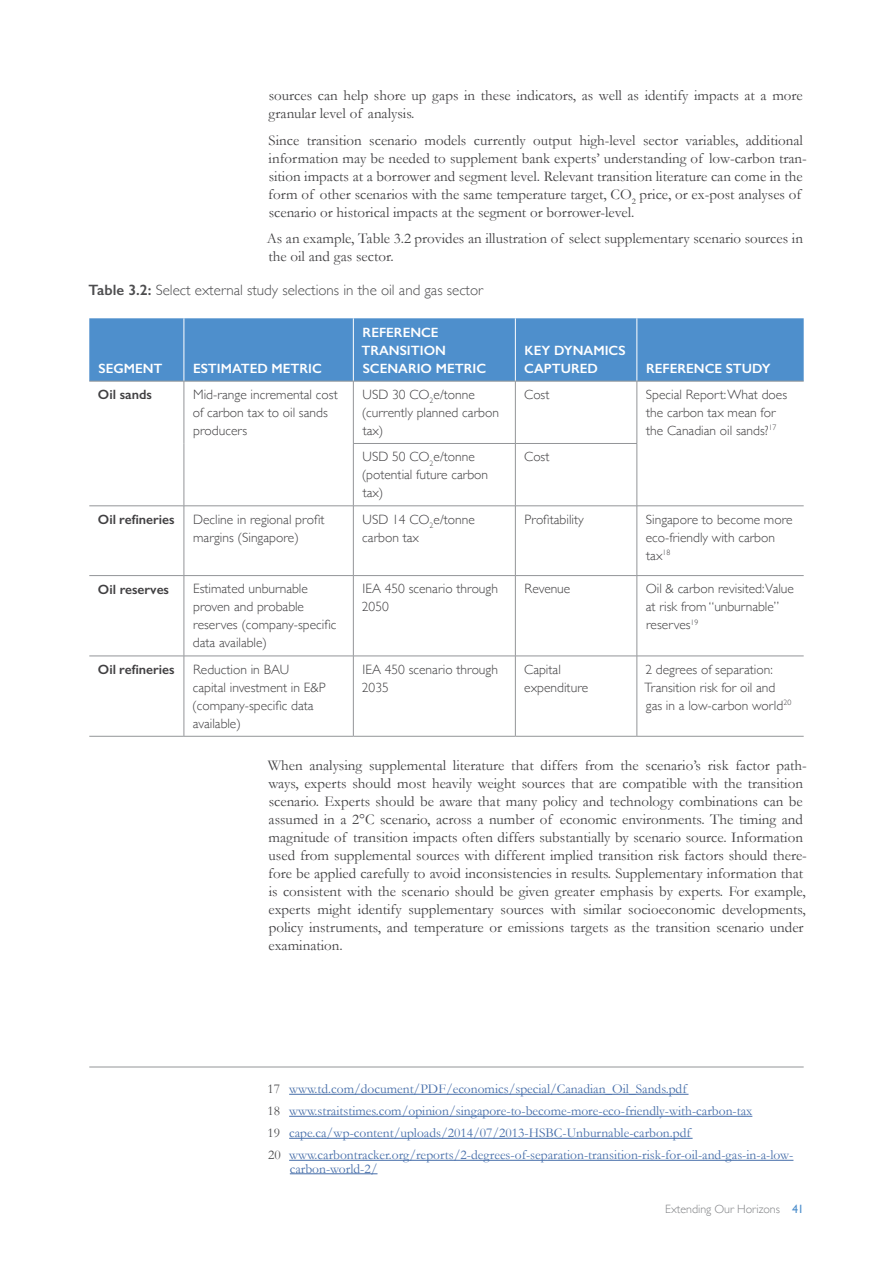
<style>
.page{position:relative;width:893px;height:1263px;background:#fff}
.page>*{position:absolute;margin:0;border:0;box-sizing:border-box;transform-origin:0 0}
.t1{font:15px/18px "Garamond";color:#414042}
.t2{font:300 15px "Gill Sans";color:#4d4d4f}
.t3{font:300 13.5px/18px "Gill Sans";color:#414042}
.t4{font:13.5px/22px "Garamond";color:#456da9}
.t5{font:600 13.5px/18px "Gill Sans";color:#fff}
.t6{font:600 13.5px "Gill Sans";color:#414042}
.t7{font:300 12px "Gill Sans";color:#808285}
.s1{font-weight:600}
.s2{color:#4d4d4f}
.s3{font-weight:400;color:#4e8fcc}
</style>
<div class="page">
<div style="left:89px;top:318px;width:715px;height:63px;background:#4e8fcc"></div>
<hr style="left:184px;top:318px;width:1px;height:63px;background:#fff">
<hr style="left:353px;top:318px;width:1px;height:63px;background:#fff">
<hr style="left:515px;top:318px;width:1px;height:63px;background:#fff">
<hr style="left:637px;top:318px;width:1px;height:63px;background:#fff">
<hr style="left:89px;top:381px;width:95px;height:1px;background:#939598">
<hr style="left:184px;top:381px;width:169px;height:1px;background:#939598">
<hr style="left:184px;top:381px;width:1px;height:62px;background:#939598">
<hr style="left:184px;top:443px;width:1px;height:63px;background:#939598">
<hr style="left:353px;top:381px;width:162px;height:1px;background:#939598">
<hr style="left:353px;top:381px;width:1px;height:62px;background:#939598">
<hr style="left:515px;top:381px;width:122px;height:1px;background:#939598">
<hr style="left:515px;top:381px;width:1px;height:62px;background:#939598">
<hr style="left:637px;top:381px;width:167px;height:1px;background:#939598">
<hr style="left:637px;top:381px;width:1px;height:62px;background:#939598">
<hr style="left:353px;top:443px;width:162px;height:1px;background:#939598">
<hr style="left:353px;top:444px;width:1px;height:62px;background:#939598">
<hr style="left:515px;top:443px;width:122px;height:1px;background:#939598">
<hr style="left:515px;top:444px;width:1px;height:62px;background:#939598">
<hr style="left:637px;top:444px;width:1px;height:62px;background:#939598">
<hr style="left:89px;top:506px;width:95px;height:1px;background:#939598">
<hr style="left:184px;top:506px;width:169px;height:1px;background:#939598">
<hr style="left:184px;top:506px;width:1px;height:69px;background:#939598">
<hr style="left:353px;top:506px;width:162px;height:1px;background:#939598">
<hr style="left:353px;top:506px;width:1px;height:69px;background:#939598">
<hr style="left:515px;top:506px;width:122px;height:1px;background:#939598">
<hr style="left:515px;top:506px;width:1px;height:69px;background:#939598">
<hr style="left:637px;top:506px;width:167px;height:1px;background:#939598">
<hr style="left:637px;top:506px;width:1px;height:69px;background:#939598">
<hr style="left:89px;top:575px;width:95px;height:1px;background:#939598">
<hr style="left:184px;top:575px;width:169px;height:1px;background:#939598">
<hr style="left:184px;top:576px;width:1px;height:80px;background:#939598">
<hr style="left:353px;top:575px;width:162px;height:1px;background:#939598">
<hr style="left:353px;top:576px;width:1px;height:80px;background:#939598">
<hr style="left:515px;top:575px;width:122px;height:1px;background:#939598">
<hr style="left:515px;top:576px;width:1px;height:80px;background:#939598">
<hr style="left:637px;top:575px;width:167px;height:1px;background:#939598">
<hr style="left:637px;top:576px;width:1px;height:80px;background:#939598">
<hr style="left:89px;top:656px;width:95px;height:1px;background:#939598">
<hr style="left:184px;top:656px;width:169px;height:1px;background:#939598">
<hr style="left:184px;top:656px;width:1px;height:80px;background:#939598">
<hr style="left:353px;top:656px;width:162px;height:1px;background:#939598">
<hr style="left:353px;top:656px;width:1px;height:80px;background:#939598">
<hr style="left:515px;top:656px;width:122px;height:1px;background:#939598">
<hr style="left:515px;top:656px;width:1px;height:80px;background:#939598">
<hr style="left:637px;top:656px;width:167px;height:1px;background:#939598">
<hr style="left:637px;top:656px;width:1px;height:80px;background:#939598">
<hr style="left:89px;top:736px;width:95px;height:1px;background:#939598">
<hr style="left:184px;top:736px;width:169px;height:1px;background:#939598">
<hr style="left:353px;top:736px;width:162px;height:1px;background:#939598">
<hr style="left:515px;top:736px;width:122px;height:1px;background:#939598">
<hr style="left:637px;top:736px;width:167px;height:1px;background:#939598">
<hr style="left:89px;top:1066px;width:715px;height:1px;background:#939598">
<hr style="left:289px;top:1094px;width:399px;height:1px;background:#456da9">
<hr style="left:289px;top:1116px;width:463px;height:1px;background:#456da9">
<hr style="left:289px;top:1138px;width:404px;height:1px;background:#456da9">
<hr style="left:289px;top:1160px;width:504px;height:1px;background:#456da9">
<hr style="left:290px;top:1173px;width:87px;height:1px;background:#456da9">
<p class="t1" style="left:269px;top:86px;width:536px">sources can help shore up gaps in these indicators, as well as identify impacts at a more granular level of analysis.</p>
<p class="t1" style="left:268px;top:131px;width:540px">Since transition scenario models currently output high-level sector variables, additional information may be needed to supplement bank experts’ understanding of low-carbon tran&shy;sition impacts at a borrower and segment level. Relevant transition literature can come in the form of other scenarios with the same temperature target, CO<sub>2</sub> price, or ex-post analyses of scenario or historical impacts at the segment or borrower-level.</p>
<p class="t1" style="left:267px;top:229px;width:538px">As an example, Table 3.2 provides an illustration of select supplementary scenario sources in the oil and gas sector.</p>
<p class="t2" style="left:89px;top:279px;width:396px"><span class="s1">Table 3.2:</span> Select external study selections in the oil and gas sector</p>
<p class="t5" style="left:99px;top:359px;width:65px">SEGMENT</p>
<p class="t5" style="left:193px;top:359px;width:130px">ESTIMATED METRIC</p>
<p class="t5" style="left:361px;top:323px;width:126px">REFERENCE<br>TRANSITION<br>SCENARIO METRIC</p>
<p class="t5" style="left:524px;top:341px;width:103px">KEY DYNAMICS<br>CAPTURED</p>
<p class="t5" style="left:646px;top:359px;width:126px">REFERENCE STUDY</p>
<p class="t6" style="left:98px;top:387px;width:56px">Oil sands</p>
<p class="t3" style="left:193px;top:385px;width:146px">Mid-range incremental cost of carbon tax to oil sands producers</p>
<p class="t3" style="left:362px;top:385px;width:139px">USD 30 CO<sub>2</sub>e/tonne (currently planned carbon tax)</p>
<p class="t3" style="left:524px;top:385px;width:27px">Cost</p>
<p class="t3" style="left:646px;top:385px;width:143px">Special Report: What does the carbon tax mean for the Canadian oil sands?<sup>17</sup></p>
<p class="t3" style="left:362px;top:447px;width:128px">USD 50 CO<sub>2</sub>e/tonne (potential future carbon tax)</p>
<p class="t3" style="left:524px;top:447px;width:27px">Cost</p>
<p class="t6" style="left:98px;top:511px;width:78px">Oil refineries</p>
<p class="t3" style="left:193px;top:510px;width:133px">Decline in regional profit margins (Singapore)</p>
<p class="t3" style="left:362px;top:510px;width:114px">USD 14 CO<sub>2</sub>e/tonne carbon tax</p>
<p class="t3" style="left:525px;top:510px;width:61px">Profitability</p>
<p class="t3" style="left:646px;top:510px;width:148px">Singapore to become more eco-friendly with carbon tax<sup>18</sup></p>
<p class="t6" style="left:98px;top:581px;width:73px">Oil reserves</p>
<p class="t3" style="left:193px;top:579px;width:145px">Estimated unburnable proven and probable reserves (company-specific data available)</p>
<p class="t3" style="left:362px;top:579px;width:138px">IEA 450 scenario through<br>2050</p>
<p class="t3" style="left:525px;top:579px;width:47px">Revenue</p>
<p class="t3" style="left:646px;top:579px;width:150px">Oil &amp; carbon revisited:Value at risk from “unburnable” reserves<sup>19</sup></p>
<p class="t6" style="left:98px;top:661px;width:78px">Oil refineries</p>
<p class="t3" style="left:192px;top:660px;width:135px">Reduction in BAU<br>capital investment in E&amp;P (company-specific data available)</p>
<p class="t3" style="left:362px;top:660px;width:138px">IEA 450 scenario through<br>2035</p>
<p class="t3" style="left:524px;top:660px;width:66px">Capital expenditure</p>
<p class="t3" style="left:644px;top:660px;width:148px">2 degrees of separation:<br>Transition risk for oil and gas in a low-carbon world<sup>20</sup></p>
<p class="t1" style="left:268px;top:756px;width:541px">When analysing supplemental literature that differs from the scenario’s risk factor path&shy;ways, experts should most heavily weight sources that are compatible with the transition scenario. Experts should be aware that many policy and technology combinations can be assumed in a 2°C scenario, across a number of economic environments. The timing and magnitude of transition impacts often differs substantially by scenario source. Information used from supplemental sources with different implied transition risk factors should there&shy;fore be applied carefully to avoid inconsistencies in results. Supplementary information that is consistent with the scenario should be given greater emphasis by experts. For example, experts might identify supplementary sources with similar socioeconomic developments, policy instruments, and temperature or emissions targets as the transition scenario under examination.</p>
<p class="t4" style="left:267px;top:1078px;width:528px"><span class="s2">17</span> www.td.com/document/PDF/economics/special/Canadian_Oil_Sands.pdf<br><span class="s2">18</span> www.straitstimes.com/opinion/singapore-to-become-more-eco-friendly-with-carbon-tax<br><span class="s2">19</span> cape.ca/wp-content/uploads/2014/07/2013-HSBC-Unburnable-carbon.pdf<br><span class="s2">20</span> www.carbontracker.org/reports/2-degrees-of-separation-transition-risk-for-oil-and-gas-in-a-low-</p>
<p class="t4" style="left:290px;top:1157px;width:89px">carbon-world-2/</p>
<p class="t7" style="left:665px;top:1200px;width:140px">Extending Our Horizons <span class="s3">41</span></p>
</div>
